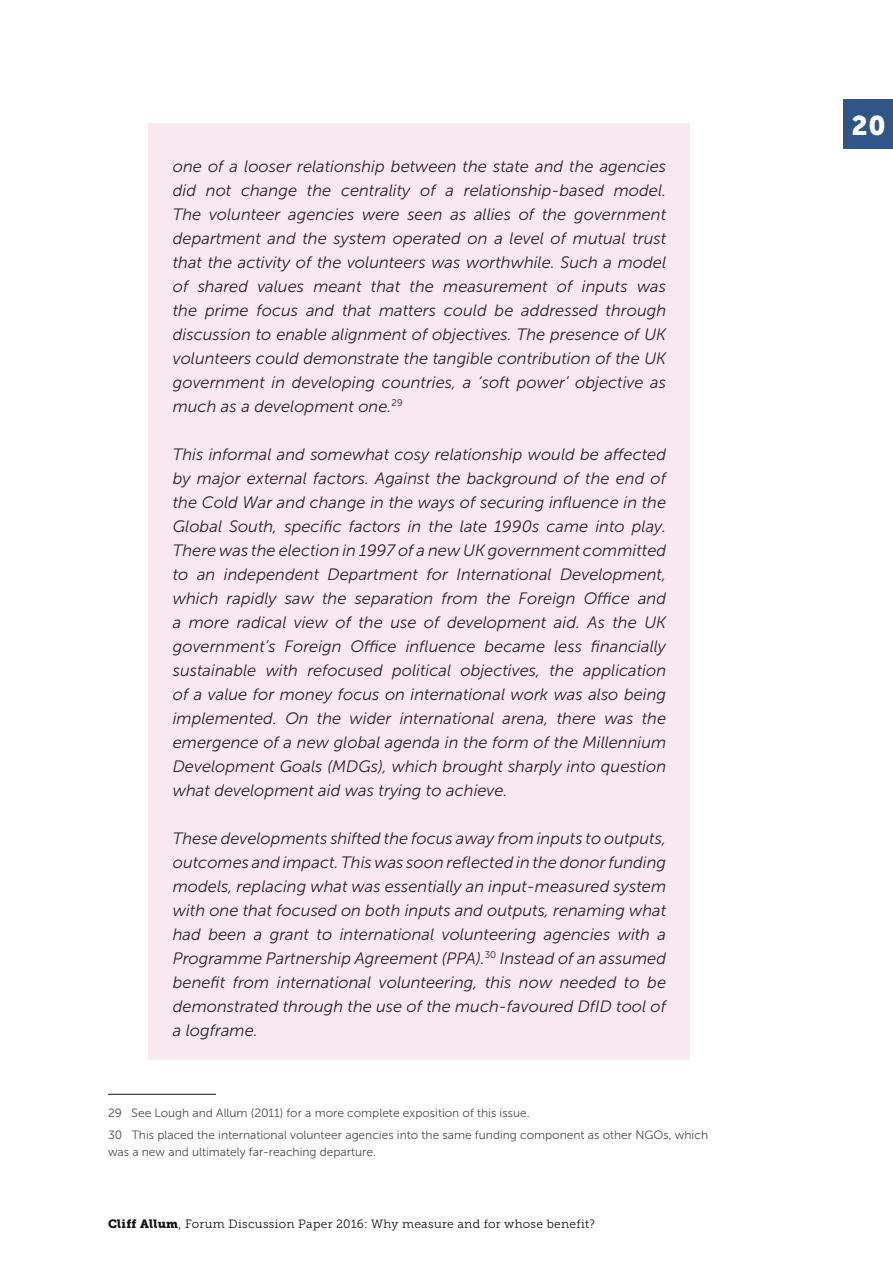
<style>
.page{position:relative;width:893px;height:1263px;background:#fff}
.page>*{position:absolute;margin:0;border:0;box-sizing:border-box;transform-origin:0 0}
.t1{font:27px "Museo Sans 900";color:#fff}
.t2{font:italic 16.5px/24px "Museo Sans 300";color:#212222;text-align:justify}
.t3{font:12px/22.5px "Museo Sans 300";color:#4a4c4b}
.t4{font:12px "Museo Slab 300";letter-spacing:.025em;color:#121212}
.s1{font-family:"Museo Slab 900"}
</style>
<div class="page">
<div style="left:844px;top:100px;width:49px;height:49px;background:#305688"></div>
<hr style="left:108px;top:1094px;width:108px;height:1px;background:#121212">
<div style="left:149px;top:124px;width:541px;height:936px;background:#f7e9ef"></div>
<p class="t2" style="left:173px;top:154px;width:495px">one of a looser relationship between the state and the agencies did not change the centrality of a relationship-based model.<br>The volunteer agencies were seen as allies of the government department and the system operated on a level of mutual trust that the activity of the volunteers was worthwhile. Such a model of shared values meant that the measurement of inputs was the prime focus and that matters could be addressed through discussion to enable alignment of objectives. The presence of UK volunteers could demonstrate the tangible contribution of the UK government in developing countries, a ‘soft power’ objective as much as a development one.<sup>29</sup></p>
<p class="t2" style="left:173px;top:442px;width:495px">This informal and somewhat cosy relationship would be affected by major external factors. Against the background of the end of the Cold War and change in the ways of securing influence in the Global South, specific factors in the late 1990s came into play.<br>There was the election in 1997 of a new UK government committed to an independent Department for International Development, which rapidly saw the separation from the Foreign Office and a more radical view of the use of development aid. As the UK government’s Foreign Office influence became less financially sustainable with refocused political objectives, the application of a value for money focus on international work was also being implemented. On the wider international arena, there was the emergence of a new global agenda in the form of the Millennium Development Goals (MDGs), which brought sharply into question what development aid was trying to achieve.</p>
<p class="t2" style="left:173px;top:826px;width:495px">These developments shifted the focus away from inputs to outputs, outcomes and impact. This was soon reflected in the donor funding models, replacing what was essentially an input-measured system with one that focused on both inputs and outputs, renaming what had been a grant to international volunteering agencies with a Programme Partnership Agreement (PPA).<sup>30</sup> Instead of an assumed benefit from international volunteering, this now needed to be demonstrated through the use of the much-favoured DfID tool of a logframe.</p>
<p class="t3" style="left:108px;top:1101px;width:602px">29 See Lough and Allum (2011) for a more complete exposition of this issue.<br>30 This placed the international volunteer agencies into the same funding component as other NGOs, which</p>
<p class="t3" style="left:108px;top:1140px;width:270px">was a new and ultimately far-reaching departure.</p>
<p class="t4" style="left:108px;top:1218px;width:488px"><span class="s1">Cliff Allum</span>, Forum Discussion Paper 2016: Why measure and for whose benefit?</p>
<h1 class="t1" style="left:851px;top:110px;width:36px">20</h1>
</div>
